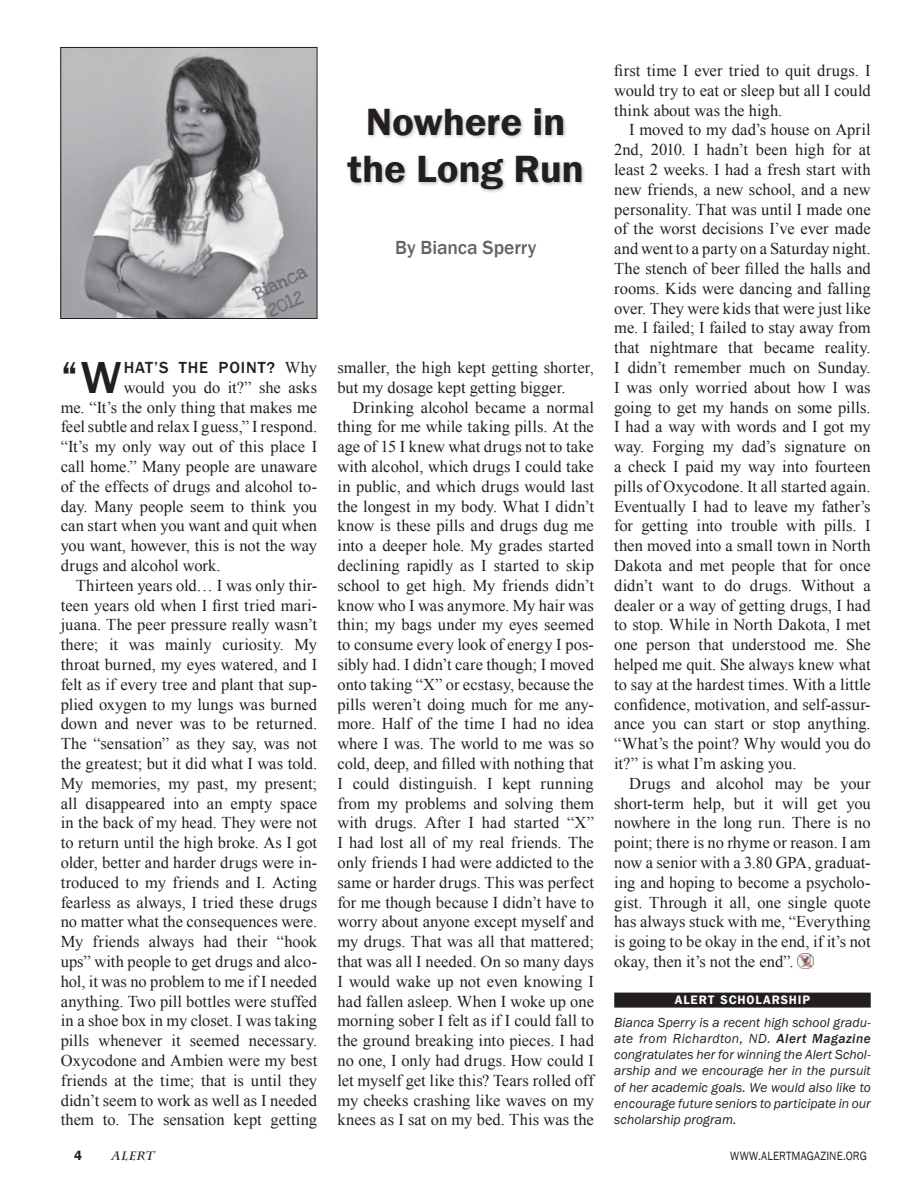
<style>
.page{position:relative;width:918px;height:1188px;background:#fff}
.page>*{position:absolute;margin:0;border:0;box-sizing:border-box;transform-origin:0 0}
.t1{font:500 46.2px "Franklin Gothic";color:#231f20}
.t2{font:600 39px/46.8px "Franklin Gothic";letter-spacing:-.005em;color:#231f20;text-align:center;scale:1.05 1}
.t3{font:500 19.5px "Franklin Gothic";color:#636466}
.t4{font:16.5px/19.8px "Times New Roman";color:#231f20;text-align:justify}
.t5{font:500 16.5px "Franklin Gothic";letter-spacing:.055em;color:#231f20}
.t6{font:italic 13.5px/16.2px "Franklin Gothic";letter-spacing:.005em;color:#231f20;text-align:justify}
.t7{font:600 12.6px "Franklin Gothic";letter-spacing:.07em;color:#fff}
.t8{font:12.3px "Franklin Gothic";letter-spacing:.01em;color:#231f20;scale:.9 1}
.t9{font:italic 700 12px "Charlesworth";color:#231f20}
.s1{font-family:"Times New Roman";font-weight:400}
.s2{font-weight:500}
</style>
<div class="page">
<div style="left:614px;top:993px;width:257px;height:15px;background:#231f20"></div>
<div style="left:345px;top:106px;width:242px;height:89px;background:#231f20;opacity:.31"></div>
<img style="left:63px;top:49px;width:252px;height:268px">
<div style="left:61px;top:47px;width:256px;height:272px;border:1px solid #231f20"></div>
<img style="left:798px;top:953px;width:15px;height:15px">
<h1 class="t1" style="left:61px;top:349px;width:62px">“W</h1>
<p class="t5" style="left:124px;top:357px;width:195px">hat’s the point? <span class="s1">Why</span></p>
<p class="t4" style="left:61px;top:377px;width:258px;text-indent:63px">would you do it?” she asks me. “It’s the only thing that makes me feel subtle and relax I guess,” I respond. “It’s my only way out of this place I call home.” Many people are unaware of the effects of drugs and alcohol to&shy;day. Many people seem to think you can start when you want and quit when you want, however, this is not the way drugs and alcohol work.</p>
<p class="t4" style="left:61px;top:575px;width:258px;text-indent:15px">Thirteen years old… I was only thir&shy;teen years old when I first tried mari&shy;juana. The peer pressure really wasn’t there; it was mainly curiosity. My throat burned, my eyes watered, and I felt as if every tree and plant that sup&shy;plied oxygen to my lungs was burned down and never was to be returned.<br>The “sensation” as they say, was not the greatest; but it did what I was told.<br>My memories, my past, my present; all disappeared into an empty space in the back of my head. They were not to return until the high broke. As I got older, better and harder drugs were in&shy;troduced to my friends and I. Acting fearless as always, I tried these drugs no matter what the consequences were.<br>My friends always had their “hook ups” with people to get drugs and alco&shy;hol, it was no problem to me if I needed anything. Two pill bottles were stuffed in a shoe box in my closet. I was taking pills whenever it seemed necessary.<br>Oxycodone and Ambien were my best friends at the time; that is until they didn’t seem to work as well as I needed them to. The sensation kept getting</p>
<h2 class="t2" style="left:347px;top:99px;width:227px">Nowhere in the Long Run</h2>
<p class="t3" style="left:395px;top:235px;width:143px">By Bianca Sperry</p>
<p class="t4" style="left:338px;top:357px;width:258px">smaller, the high kept getting shorter, but my dosage kept getting bigger.</p>
<p class="t4" style="left:338px;top:397px;width:258px;text-indent:15px">Drinking alcohol became a normal thing for me while taking pills. At the age of 15 I knew what drugs not to take with alcohol, which drugs I could take in public, and which drugs would last the longest in my body. What I didn’t know is these pills and drugs dug me into a deeper hole. My grades started declining rapidly as I started to skip school to get high. My friends didn’t know who I was anymore. My hair was thin; my bags under my eyes seemed to consume every look of energy I pos&shy;sibly had. I didn’t care though; I moved onto taking “X” or ecstasy, because the pills weren’t doing much for me any&shy;more. Half of the time I had no idea where I was. The world to me was so cold, deep, and filled with nothing that I could distinguish. I kept running from my problems and solving them with drugs. After I had started “X” I had lost all of my real friends. The only friends I had were addicted to the same or harder drugs. This was perfect for me though because I didn’t have to worry about anyone except myself and my drugs. That was all that mattered; that was all I needed. On so many days I would wake up not even knowing I had fallen asleep. When I woke up one morning sober I felt as if I could fall to the ground breaking into pieces. I had no one, I only had drugs. How could I let myself get like this? Tears rolled off my cheeks crashing like waves on my knees as I sat on my bed. This was the</p>
<p class="t4" style="left:614px;top:60px;width:258px">first time I ever tried to quit drugs. I would try to eat or sleep but all I could think about was the high.</p>
<p class="t4" style="left:614px;top:120px;width:258px;text-indent:15px">I moved to my dad’s house on April 2nd, 2010. I hadn’t been high for at least 2 weeks. I had a fresh start with new friends, a new school, and a new personality. That was until I made one of the worst decisions I’ve ever made and went to a party on a Saturday night.<br>The stench of beer filled the halls and rooms. Kids were dancing and falling over. They were kids that were just like me. I failed; I failed to stay away from that nightmare that became reality.<br>I didn’t remember much on Sunday.<br>I was only worried about how I was going to get my hands on some pills.<br>I had a way with words and I got my way. Forging my dad’s signature on a check I paid my way into fourteen pills of Oxycodone. It all started again.<br>Eventually I had to leave my father’s for getting into trouble with pills. I then moved into a small town in North Dakota and met people that for once didn’t want to do drugs. Without a dealer or a way of getting drugs, I had to stop. While in North Dakota, I met one person that understood me. She helped me quit. She always knew what to say at the hardest times. With a little confidence, motivation, and self-assur&shy;ance you can start or stop anything. “What’s the point? Why would you do it?” is what I’m asking you.</p>
<p class="t4" style="left:614px;top:773px;width:258px;text-indent:15px">Drugs and alcohol may be your short-term help, but it will get you nowhere in the long run. There is no point; there is no rhyme or reason. I am now a senior with a 3.80 GPA, graduat&shy;ing and hoping to become a psycholo&shy;gist. Through it all, one single quote has always stuck with me, “Everything is going to be okay in the end, if it’s not okay, then it’s not the end”.</p>
<p class="t7" style="left:675px;top:992px;width:137px">alert scholarship</p>
<p class="t6" style="left:614px;top:1014px;width:258px">Bianca Sperry is a recent high school gradu&shy;ate from Richardton, ND. <span class="s2">Alert Magazine </span>congratulates her for winning the Alert Schol&shy;arship and we encourage her in the pursuit of her academic goals. We would also like to encourage future seniors to participate in our scholarship program.</p>
<p class="t9" style="left:111px;top:1149px;width:47px">ALERT</p>
<p class="t8" style="left:730px;top:1148px;width:154px">WWW.ALERTMAGAZINE.ORG</p>
</div>
